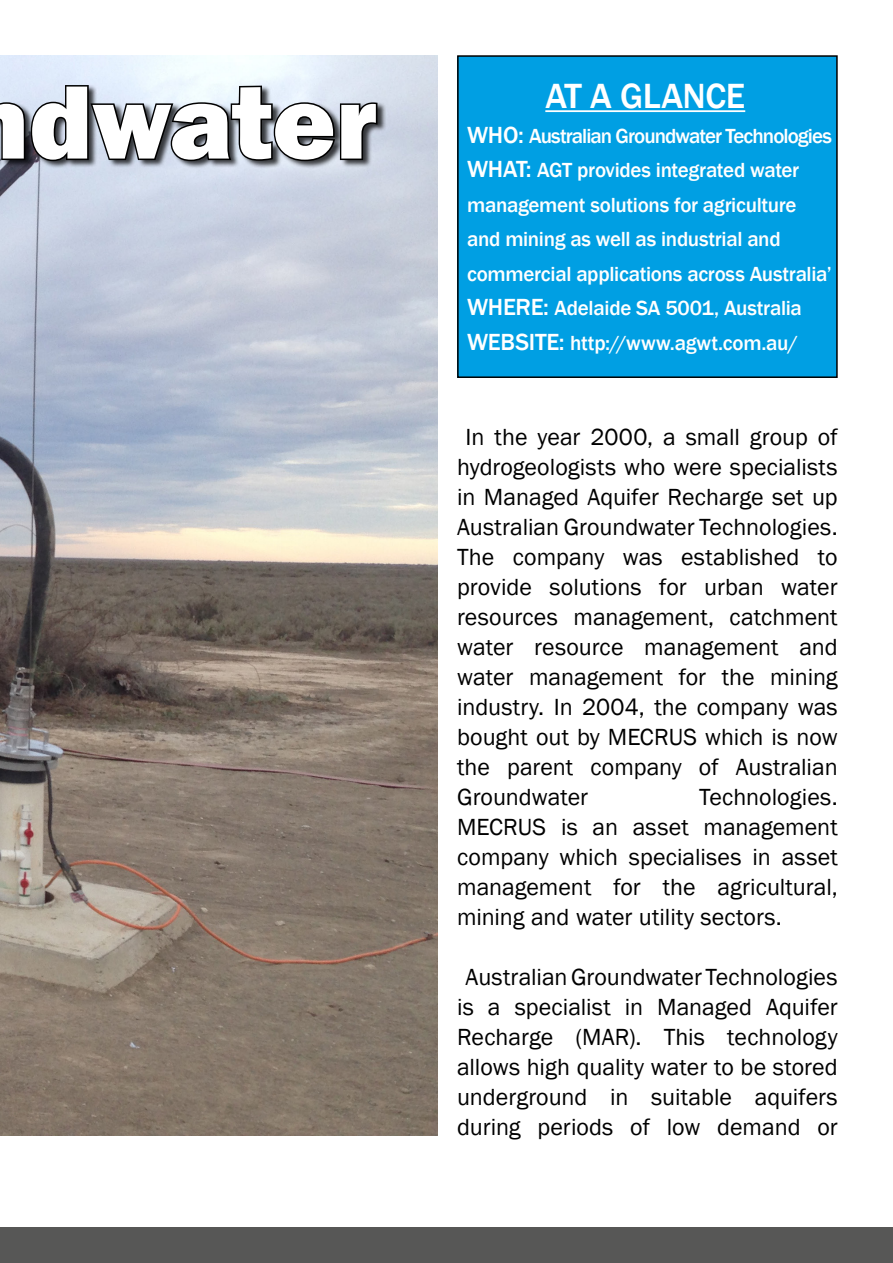
<style>
.page{position:relative;width:893px;height:1263px;background:#fff}
.page>*{position:absolute;margin:0;border:0;box-sizing:border-box;transform-origin:0 0}
.t1{font:800 108px "Franklin Gothic";letter-spacing:-.005em;color:#fff}
.t2{font:500 36px "Franklin Gothic";letter-spacing:-.015em;color:#fff}
.t3{font:24px/30px "Franklin Gothic";color:#000;text-align:justify}
.t4{font:500 21px/34.5px "Franklin Gothic";letter-spacing:-.015em;color:#fff}
.s1{font-size:24px}
</style>
<div class="page">
<div style="left:0;top:1228px;width:893px;height:35px;background:#575756"></div>
<img style="left:0;top:55px;width:437px;height:1080px">
<div style="left:0;top:82px;width:386px;height:255px;background:#000;opacity:.75"></div>
<svg style="left:0;top:84px;width:379px;height:79px"></svg>
<div style="left:458px;top:56px;width:379px;height:321px;background:#009fe3"></div>
<hr style="left:545px;top:110px;width:200px;height:2px;background:#fff">
<div style="left:457px;top:55px;width:381px;height:323px;border:2px solid #000"></div>
<h1 class="t1" style="left:29px;top:52px;width:349px">dwater</h1>
<h2 class="t2" style="left:545px;top:74px;width:201px">AT A GLANCE</h2>
<p class="t4" style="left:467px;top:119px;width:366px"><span class="s1">WHO:</span> Australian Groundwater Technologies <span class="s1">WHAT:</span> AGT provides integrated water management solutions for agriculture and mining as well as industrial and commercial applications across Australia’ <span class="s1">WHERE:</span> Adelaide SA 5001, Australia <span class="s1">WEBSITE:</span> http://www.agwt.com.au/</p>
<p class="t3" style="left:457px;top:423px;width:382px;text-indent:9px">In the year 2000, a small group of hydrogeologists who were specialists in Managed Aquifer Recharge set up Australian Groundwater Technologies.<br>The company was established to provide solutions for urban water resources management, catchment water resource management and water management for the mining industry. In 2004, the company was bought out by MECRUS which is now the parent company of Australian Groundwater</p>
<p class="t3" style="left:457px;top:783px;width:382px;text-indent:242px">Technologies.<br>MECRUS is an asset management company which specialises in asset management for the agricultural, mining and water utility sectors.</p>
<p class="t3" style="left:457px;top:963px;width:382px;text-align:center">Australian Groundwater Technologies is a specialist in Managed Aquifer Recharge (MAR). This technology allows high quality water to be stored underground in suitable aquifers during periods of low demand or</p>
</div>
